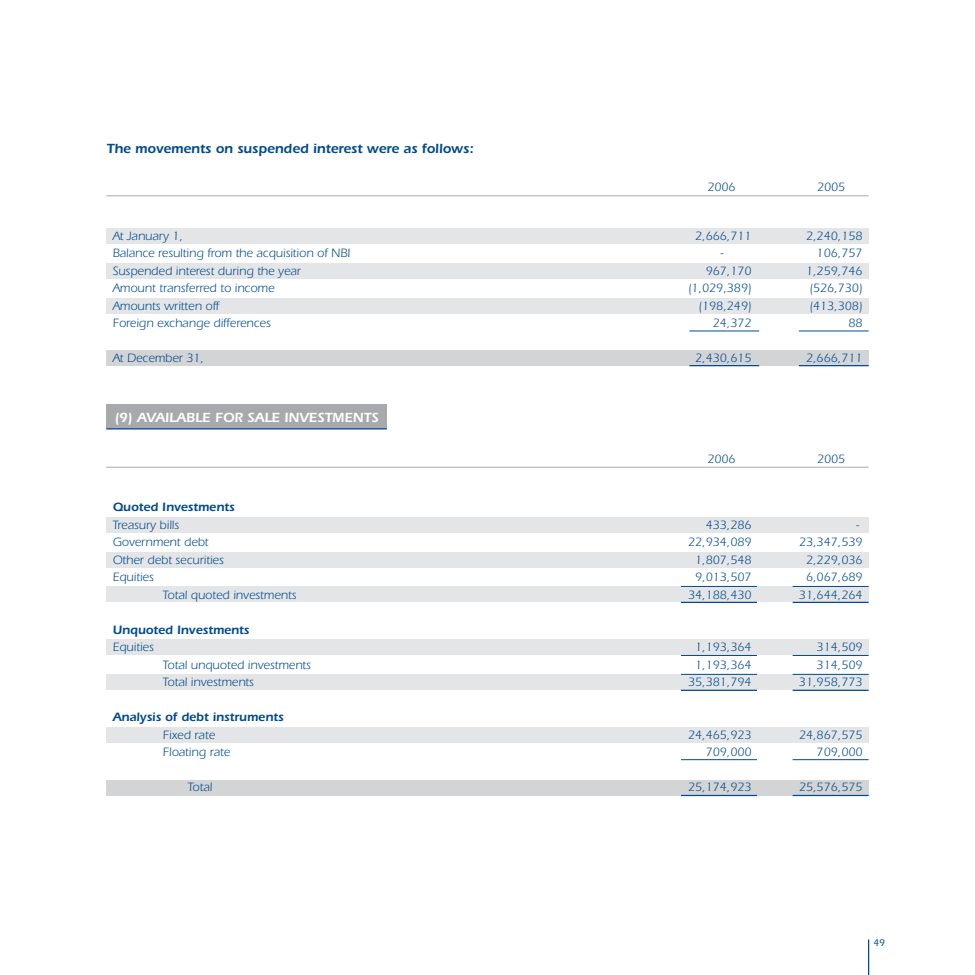
<style>
.page{position:relative;width:975px;height:975px;background:#fff}
.page>*{position:absolute;margin:0;border:0;box-sizing:border-box;transform-origin:0 0}
.t1{font:600 13.75px "Itc Eras";color:#004a8d}
.t2{font:600 13.75px "Itc Eras";color:#fff}
.t3{font:12.5px/17.5px "Itc Eras";color:#004a8d;text-align:right}
.t4{font:600 12.5px "Itc Eras";color:#004a8d}
.t5{font:500 10px "Itc Eras";color:#004a8d}
</style>
<div class="page">
<div style="left:106px;top:404px;width:281px;height:25px;background:#a7a9ac"></div>
<hr style="left:106px;top:428px;width:281px;height:1px;background:#004a8d">
<div style="left:106px;top:228px;width:762px;height:16px;background:#e4e5e6"></div>
<div style="left:106px;top:263px;width:762px;height:16px;background:#e4e5e6"></div>
<div style="left:106px;top:297px;width:762px;height:16px;background:#e4e5e6"></div>
<div style="left:106px;top:349px;width:762px;height:16px;background:#d3d4d5"></div>
<hr style="left:106px;top:195px;width:762px;height:1px;background:#a7a9ac">
<div style="left:106px;top:516px;width:762px;height:16px;background:#e4e5e6"></div>
<div style="left:106px;top:551px;width:762px;height:16px;background:#e4e5e6"></div>
<div style="left:106px;top:586px;width:762px;height:16px;background:#e4e5e6"></div>
<div style="left:106px;top:639px;width:762px;height:16px;background:#e4e5e6"></div>
<div style="left:106px;top:674px;width:762px;height:16px;background:#e4e5e6"></div>
<div style="left:106px;top:726px;width:762px;height:16px;background:#e4e5e6"></div>
<div style="left:106px;top:779px;width:762px;height:16px;background:#d3d4d5"></div>
<hr style="left:106px;top:467px;width:762px;height:1px;background:#a7a9ac">
<hr style="left:867px;top:939px;width:2px;height:35px;background:#004a8d">
<hr style="left:798px;top:365px;width:70px;height:1px;background:#004a8d">
<hr style="left:689px;top:365px;width:70px;height:1px;background:#004a8d">
<hr style="left:798px;top:330px;width:70px;height:1px;background:#004a8d">
<hr style="left:689px;top:330px;width:70px;height:1px;background:#004a8d">
<hr style="left:792px;top:794px;width:76px;height:2px;background:#004a8d">
<hr style="left:681px;top:794px;width:76px;height:2px;background:#004a8d">
<hr style="left:792px;top:759px;width:76px;height:1px;background:#004a8d">
<hr style="left:681px;top:759px;width:76px;height:1px;background:#004a8d">
<hr style="left:792px;top:689px;width:76px;height:2px;background:#004a8d">
<hr style="left:681px;top:689px;width:76px;height:2px;background:#004a8d">
<hr style="left:792px;top:674px;width:76px;height:1px;background:#004a8d">
<hr style="left:681px;top:674px;width:76px;height:1px;background:#004a8d">
<hr style="left:792px;top:655px;width:76px;height:1px;background:#004a8d">
<hr style="left:681px;top:655px;width:76px;height:1px;background:#004a8d">
<hr style="left:792px;top:601px;width:76px;height:2px;background:#004a8d">
<hr style="left:681px;top:601px;width:76px;height:2px;background:#004a8d">
<hr style="left:792px;top:586px;width:76px;height:1px;background:#004a8d">
<hr style="left:681px;top:586px;width:76px;height:1px;background:#004a8d">
<p class="t1" style="left:107px;top:140px;width:368px">The movements on suspended interest were as follows:</p>
<p class="t3" style="left:113px;top:227px;width:239px;text-align:left">At January 1,<br>Balance resulting from the acquisition of NBI<br>Suspended interest during the year<br>Amount transferred to income<br>Amounts written off<br>Foreign exchange differences</p>
<p class="t3" style="left:113px;top:349px;width:93px">At December 31,</p>
<p class="t2" style="left:114px;top:409px;width:266px">(9) AVAILABLE FOR SALE INVESTMENTS</p>
<p class="t4" style="left:113px;top:500px;width:123px">Quoted Investments</p>
<p class="t3" style="left:113px;top:516px;width:113px;text-align:left">Treasury bills<br>Government debt<br>Other debt securities<br>Equities</p>
<p class="t3" style="left:163px;top:586px;width:135px">Total quoted investments</p>
<p class="t4" style="left:113px;top:622px;width:138px">Unquoted Investments</p>
<p class="t3" style="left:113px;top:638px;width:43px">Equities</p>
<p class="t3" style="left:163px;top:656px;width:150px;text-align:left">Total unquoted investments<br>Total investments</p>
<p class="t4" style="left:113px;top:710px;width:172px">Analysis of debt instruments</p>
<p class="t3" style="left:163px;top:726px;width:69px;text-align:left">Fixed rate<br>Floating rate</p>
<p class="t3" style="left:188px;top:778px;width:26px">Total</p>
<p class="t3" style="left:707px;top:178px;width:30px">2006</p>
<p class="t3" style="left:817px;top:178px;width:30px">2005</p>
<p class="t3" style="left:695px;top:227px;width:58px">2,666,711</p>
<p class="t3" style="left:720px;top:244px;width:5px">-</p>
<p class="t3" style="left:705px;top:262px;width:47px">967,170</p>
<p class="t3" style="left:688px;top:279px;width:65px">(1,029,389)</p>
<p class="t3" style="left:698px;top:297px;width:54px">(198,249)</p>
<p class="t3" style="left:712px;top:314px;width:40px">24,372</p>
<p class="t3" style="left:695px;top:349px;width:58px">2,430,615</p>
<p class="t3" style="left:806px;top:227px;width:58px">2,240,158<br>106,757<br>1,259,746 (526,730) (413,308)<br>88</p>
<p class="t3" style="left:806px;top:349px;width:58px">2,666,711</p>
<p class="t3" style="left:707px;top:450px;width:30px">2006</p>
<p class="t3" style="left:817px;top:450px;width:30px">2005</p>
<p class="t3" style="left:688px;top:516px;width:65px">433,286<br>22,934,089<br>1,807,548<br>9,013,507<br>34,188,430</p>
<p class="t3" style="left:688px;top:638px;width:65px;text-align:center">1,193,364<br>1,193,364<br>35,381,794</p>
<p class="t3" style="left:688px;top:726px;width:65px">24,465,923<br>709,000</p>
<p class="t3" style="left:688px;top:778px;width:65px">25,174,923</p>
<p class="t3" style="left:799px;top:516px;width:65px">-<br>23,347,539<br>2,229,036<br>6,067,689<br>31,644,264</p>
<p class="t3" style="left:799px;top:638px;width:65px">314,509<br>314,509<br>31,958,773</p>
<p class="t3" style="left:799px;top:726px;width:65px">24,867,575<br>709,000</p>
<p class="t3" style="left:799px;top:778px;width:65px">25,576,575</p>
<p class="t5" style="left:873px;top:937px;width:13px">49</p>
</div>
